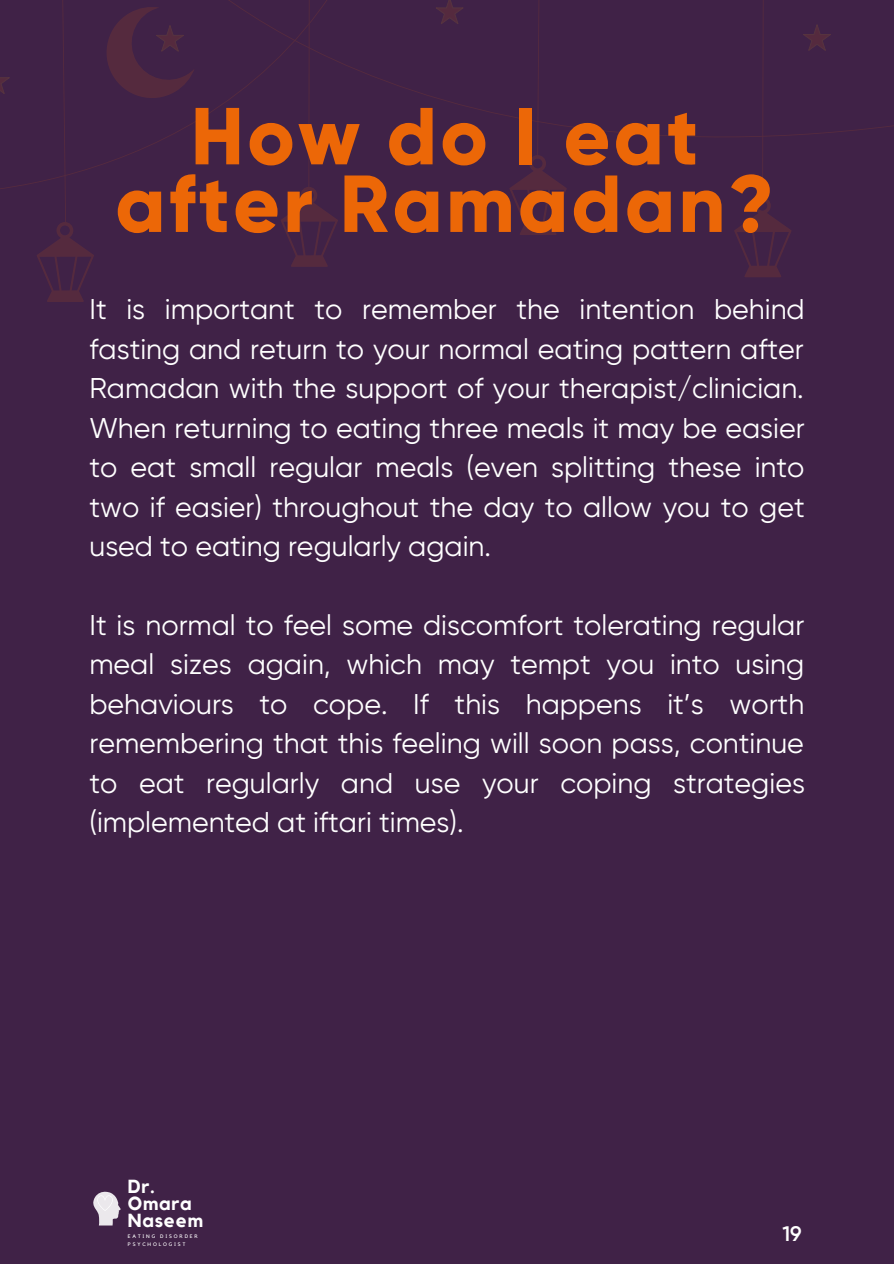
<style>
.page{position:relative;width:894px;height:1264px;background:#fff}
.page>*{position:absolute;margin:0;border:0;box-sizing:border-box;transform-origin:0 0}
.t1{font:800 80.55px/67.5px "Gilroy";letter-spacing:.04em;color:#ec6707;text-align:center}
.t2{font:28.5px/39.5px "Gilroy";color:#fff;text-align:justify}
.t3{font:600 21px "Gilroy";color:#fff}
.t4{font:700 18.9px/17.1px "Kollektif";letter-spacing:.04em;color:#fff}
.t5{font:4.95px/7.5px "Kollektif";letter-spacing:.365em;color:#fff}
</style>
<div class="page">
<div style="left:0;top:0;width:893px;height:1263px;background:#402247"></div>
<svg style="left:93px;top:1191px;width:27px;height:34px"></svg>
<svg style="left:733px;top:0;width:58px;height:277px"></svg>
<svg style="left:509px;top:1px;width:57px;height:234px"></svg>
<svg style="left:280px;top:0;width:58px;height:267px"></svg>
<svg style="left:37px;top:0;width:57px;height:302px"></svg>
<svg style="left:107px;top:7px;width:87px;height:91px"></svg>
<svg style="left:0;top:77px;width:10px;height:17px"></svg>
<svg style="left:436px;top:0;width:27px;height:24px"></svg>
<svg style="left:803px;top:25px;width:28px;height:26px"></svg>
<h1 class="t1" style="left:115px;top:103px;width:659px">How do I eat after Ramadan?</h1>
<p class="t2" style="left:89px;top:290px;width:716px">It is important to remember the intention behind fasting and return to your normal eating pattern after Ramadan with the support of your therapist/clinician.<br>When returning to eating three meals it may be easier to eat small regular meals (even splitting these into two if easier) throughout the day to allow you to get used to eating regularly again.</p>
<p class="t2" style="left:89px;top:605px;width:716px">It is normal to feel some discomfort tolerating regular meal sizes again, which may tempt you into using behaviours to cope. If this happens it’s worth remembering that this feeling will soon pass, continue to eat regularly and use your coping strategies (implemented at iftari times).</p>
<p class="t4" style="left:128px;top:1178px;width:77px">Dr.<br>Omara<br>Naseem</p>
<p class="t5" style="left:128px;top:1232px;width:71px">EATING DISORDER<br>PSYCHOLOGIST</p>
<p class="t3" style="left:782px;top:1221px;width:21px">19</p>
</div>
